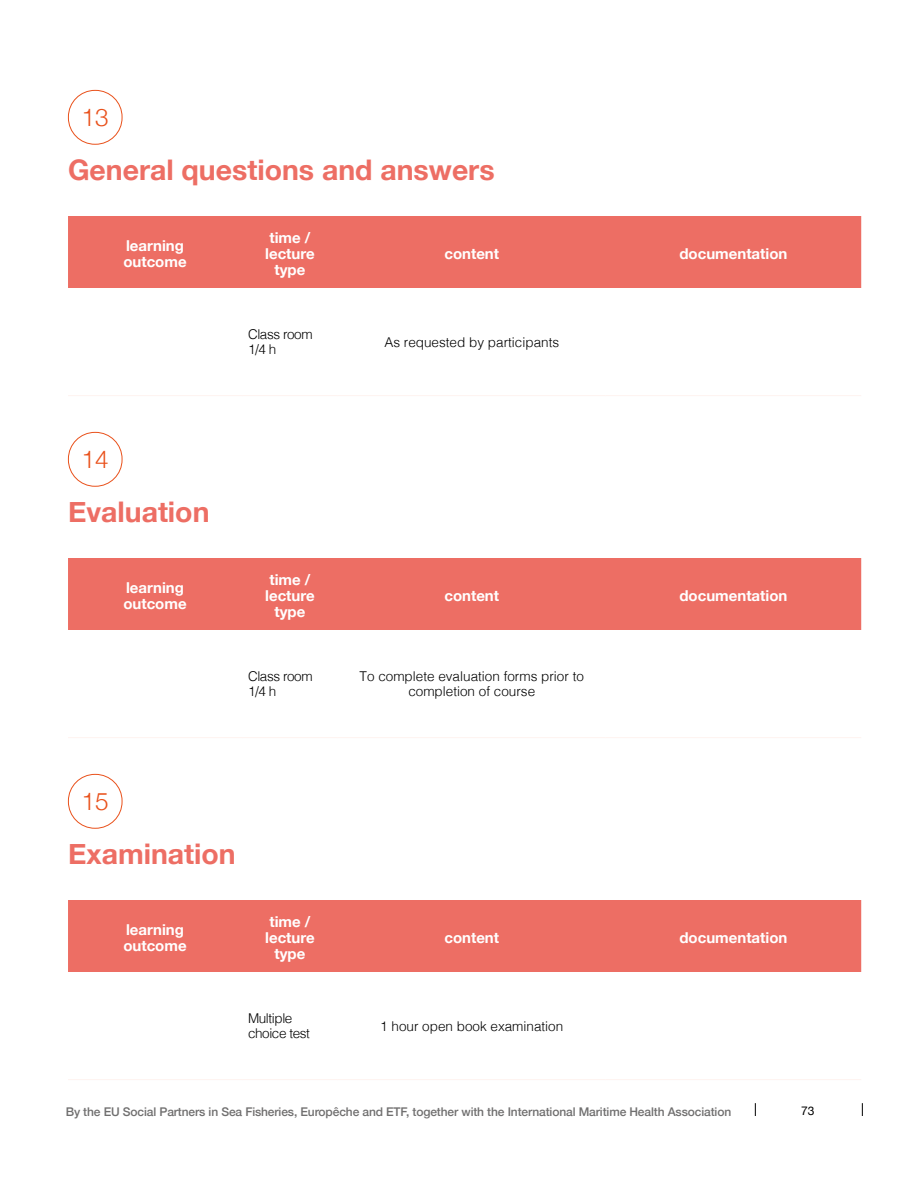
<style>
.page{position:relative;width:918px;height:1188px;background:#fff}
.page>*{position:absolute;margin:0;border:0;box-sizing:border-box;transform-origin:0 0}
.t1{font:700 28.35px "Helvetica Neue";color:#ed6e64}
.t2{font:300 24.3px "Helvetica Neue";color:#e9511b}
.t3{font:700 15px/16.2px "Helvetica Neue";color:#fff}
.t4{font:300 13.5px/14.5px "Helvetica";color:#000;text-align:center}
.t5{font:300 13.5px/14.5px "Helvetica";letter-spacing:-.03em;color:#000}
.t6{font:500 12px "Helvetica Neue";letter-spacing:-.01em;color:#706f6f}
.t7{font:12px "Helvetica Neue";color:#000}
</style>
<div class="page">
<div style="left:68px;top:216px;width:793px;height:72px;background:#ed6e64"></div>
<hr style="left:68px;top:395px;width:174px;height:1px;background:#fef3f0">
<hr style="left:242px;top:395px;width:96px;height:1px;background:#fef3f0">
<hr style="left:338px;top:395px;width:268px;height:1px;background:#fef3f0">
<hr style="left:606px;top:395px;width:255px;height:1px;background:#fef3f0">
<div style="left:68px;top:558px;width:793px;height:72px;background:#ed6e64"></div>
<hr style="left:68px;top:737px;width:174px;height:1px;background:#fef3f0">
<hr style="left:242px;top:737px;width:96px;height:1px;background:#fef3f0">
<hr style="left:338px;top:737px;width:268px;height:1px;background:#fef3f0">
<hr style="left:606px;top:737px;width:255px;height:1px;background:#fef3f0">
<div style="left:68px;top:900px;width:793px;height:72px;background:#ed6e64"></div>
<hr style="left:68px;top:1079px;width:174px;height:1px;background:#fef3f0">
<hr style="left:242px;top:1079px;width:96px;height:1px;background:#fef3f0">
<hr style="left:338px;top:1079px;width:268px;height:1px;background:#fef3f0">
<hr style="left:606px;top:1079px;width:255px;height:1px;background:#fef3f0">
<div style="left:68px;top:90px;width:54px;height:55px;border:1px solid #e9511b;border-radius:27px"></div>
<div style="left:68px;top:432px;width:54px;height:55px;border:1px solid #e9511b;border-radius:27px"></div>
<div style="left:68px;top:774px;width:54px;height:55px;border:1px solid #e9511b;border-radius:27px"></div>
<svg style="left:862px;top:1103px;width:1px;height:13px"></svg>
<svg style="left:755px;top:1103px;width:1px;height:13px"></svg>
<h2 class="t2" style="left:82px;top:97px;width:29px">13</h2>
<h1 class="t1" style="left:68px;top:147px;width:428px">General questions and answers</h1>
<p class="t3" style="left:123px;top:238px;width:65px">learning outcome</p>
<p class="t3" style="left:265px;top:230px;width:51px;text-align:center">time / lecture type</p>
<p class="t3" style="left:444px;top:246px;width:56px">content</p>
<p class="t3" style="left:679px;top:246px;width:110px">documentation</p>
<h2 class="t2" style="left:82px;top:439px;width:29px">14</h2>
<h1 class="t1" style="left:68px;top:489px;width:143px">Evaluation</h1>
<p class="t5" style="left:248px;top:326px;width:66px">Class room<br>1/4 h</p>
<p class="t4" style="left:384px;top:334px;width:176px">As requested by participants</p>
<p class="t3" style="left:123px;top:580px;width:65px">learning outcome</p>
<p class="t3" style="left:265px;top:572px;width:51px;text-align:center">time / lecture type</p>
<p class="t3" style="left:444px;top:588px;width:56px">content</p>
<p class="t3" style="left:679px;top:588px;width:110px">documentation</p>
<p class="t5" style="left:248px;top:668px;width:66px">Class room<br>1/4 h</p>
<p class="t4" style="left:360px;top:668px;width:226px">To complete evaluation forms prior to completion of course</p>
<h2 class="t2" style="left:82px;top:781px;width:29px">15</h2>
<h1 class="t1" style="left:68px;top:831px;width:169px">Examination</h1>
<p class="t3" style="left:123px;top:922px;width:65px">learning outcome</p>
<p class="t3" style="left:265px;top:914px;width:51px;text-align:center">time / lecture type</p>
<p class="t3" style="left:444px;top:930px;width:56px">content</p>
<p class="t3" style="left:679px;top:930px;width:110px">documentation</p>
<p class="t5" style="left:248px;top:1010px;width:63px">Multiple choice test</p>
<p class="t4" style="left:380px;top:1018px;width:185px">1 hour open book examination</p>
<p class="t6" style="left:66px;top:1102px;width:667px">By the EU Social Partners in Sea Fisheries, Europêche and ETF, together with the International Maritime Health Association</p>
<p class="t7" style="left:801px;top:1102px;width:15px">73</p>
</div>
